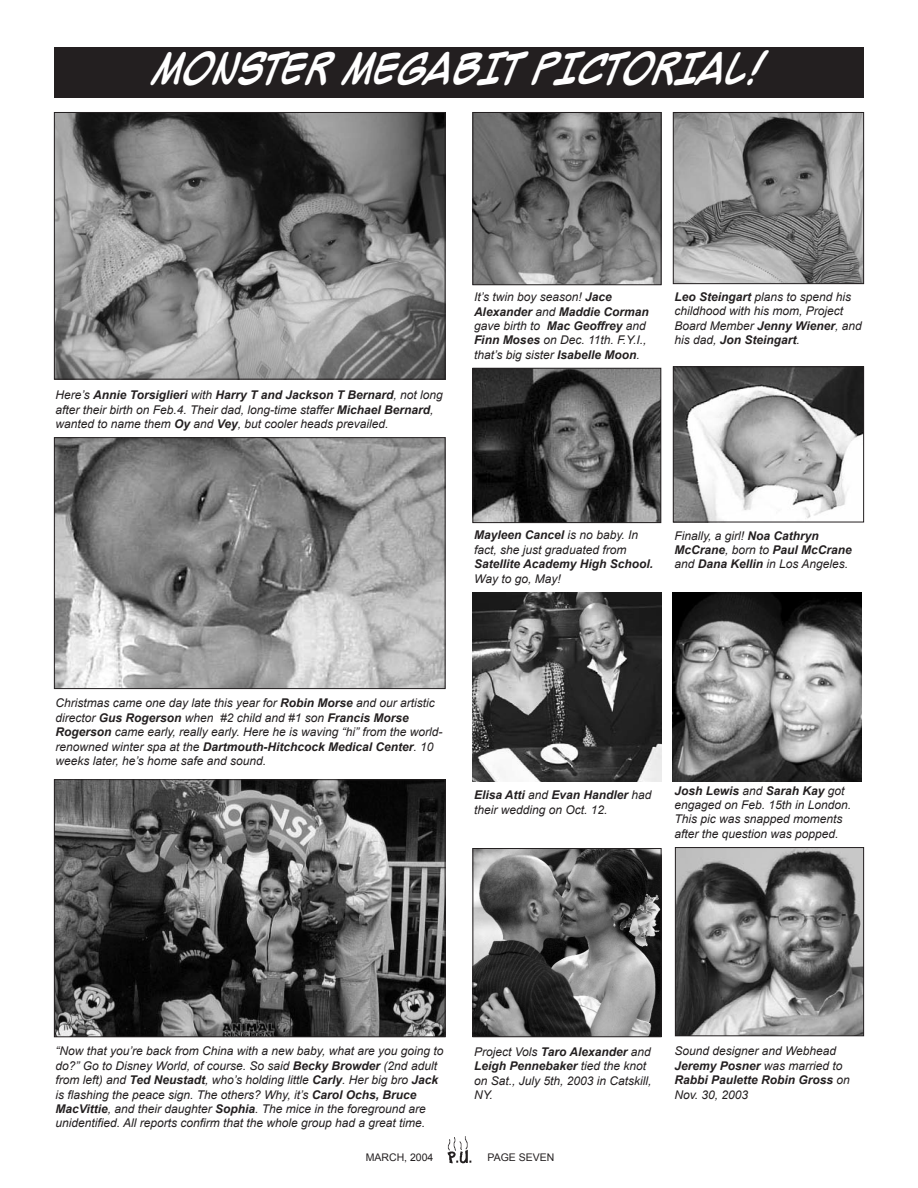
<style>
.page{position:relative;width:918px;height:1188px;background:#fff}
.page>*{position:absolute;margin:0;border:0;box-sizing:border-box;transform-origin:0 0}
.t1{font:700 36px "Mighty Zeo 20";color:#fff}
.t2{font:italic 12px/14.4px "Arial";color:#231f20}
.t3{font:italic 700 12px/14.4px "Arial";color:#231f20}
.t4{font:10.5px "Arial";color:#231f20}
.s1{font-weight:700}
.s2{font-weight:400}
</style>
<div class="page">
<img style="left:56px;top:114px;width:388px;height:264px">
<div style="left:54px;top:112px;width:392px;height:268px;border:1px solid #231f20"></div>
<img style="left:675px;top:114px;width:187px;height:168px">
<div style="left:673px;top:112px;width:191px;height:172px;border:1px solid #231f20"></div>
<img style="left:56px;top:781px;width:388px;height:254px">
<div style="left:54px;top:779px;width:392px;height:258px;border:1px solid #231f20"></div>
<img style="left:677px;top:849px;width:185px;height:185px">
<div style="left:675px;top:847px;width:189px;height:189px;border:1px solid #231f20"></div>
<img style="left:474px;top:114px;width:186px;height:169px">
<div style="left:472px;top:112px;width:190px;height:173px;border:1px solid #231f20"></div>
<img style="left:474px;top:370px;width:185px;height:151px">
<div style="left:472px;top:368px;width:189px;height:155px;border:1px solid #231f20"></div>
<img style="left:474px;top:850px;width:186px;height:185px">
<div style="left:472px;top:848px;width:190px;height:189px;border:1px solid #231f20"></div>
<img style="left:675px;top:368px;width:187px;height:152px">
<div style="left:673px;top:366px;width:191px;height:156px;border:1px solid #231f20"></div>
<div style="left:54px;top:47px;width:810px;height:51px;background:#231f20"></div>
<img style="left:472px;top:593px;width:190px;height:189px">
<img style="left:673px;top:593px;width:189px;height:189px">
<img style="left:56px;top:439px;width:388px;height:248px">
<div style="left:54px;top:437px;width:392px;height:252px;border:1px solid #231f20"></div>
<img style="left:447px;top:1136px;width:24px;height:28px">
<h1 class="t1" style="left:154px;top:53px;width:612px">MONSTER MEGABIT PICTORIAL!</h1>
<p class="t2" style="left:56px;top:388px;width:389px">Here’s <span class="s1">Annie Torsiglieri</span> with <span class="s1">Harry T and Jackson T Bernard</span>, not long after their birth on Feb.4. Their dad, long-time staffer <span class="s1">Michael Bernard</span>, wanted to name them <span class="s1">Oy</span> and <span class="s1">Vey</span>, but cooler heads prevailed.</p>
<p class="t2" style="left:474px;top:290px;width:176px">It’s twin boy season! <span class="s1">Jace<br>Alexander</span> and <span class="s1">Maddie Corman </span>gave birth to <span class="s1">Mac Geoffrey</span> and<br><span class="s1">Finn Moses</span> on Dec. 11th. F.Y.I., that’s big sister <span class="s1">Isabelle Moon</span>.</p>
<p class="t2" style="left:674px;top:290px;width:189px"><span class="s1">Leo Steingart</span> plans to spend his childhood with his mom, Project<br>Board Member <span class="s1">Jenny Wiener</span>, and his dad, <span class="s1">Jon Steingart</span>.</p>
<p class="t2" style="left:474px;top:528px;width:165px"><span class="s1">Mayleen Cancel</span> is no baby. In fact, she just graduated from</p>
<p class="t3" style="left:474px;top:557px;width:180px">Satellite Academy High School.</p>
<p class="t2" style="left:474px;top:571px;width:88px">Way to go, May!</p>
<p class="t3" style="left:674px;top:528px;width:179px"><span class="s2">Finally, a girl!</span> Noa Cathryn<br>McCrane<span class="s2">, born to</span> Paul McCrane <span class="s2">and</span> Dana Kellin <span class="s2">in Los Angeles.</span></p>
<p class="t2" style="left:56px;top:696px;width:388px">Christmas came one day late this year for <span class="s1">Robin Morse</span> and our artistic director <span class="s1">Gus Rogerson</span> when #2 child and #1 son <span class="s1">Francis Morse Rogerson</span> came early, really early. Here he is waving “hi” from the world&shy;renowned winter spa at the <span class="s1">Dartmouth-Hitchcock Medical Center</span>. 10 weeks later, he’s home safe and sound.</p>
<p class="t2" style="left:474px;top:788px;width:179px"><span class="s1">Elisa Atti</span> and <span class="s1">Evan Handler</span> had their wedding on Oct. 12.</p>
<p class="t2" style="left:674px;top:783px;width:178px"><span class="s1">Josh Lewis</span> and <span class="s1">Sarah Kay</span> got engaged on Feb. 15th in London.<br>This pic was snapped moments after the question was popped.</p>
<p class="t2" style="left:56px;top:1044px;width:389px">“Now that you’re back from China with a new baby, what are you going to do?” Go to Disney World, of course. So said <span class="s1">Becky Browder</span> (2nd adult from left) and <span class="s1">Ted Neustadt</span>, who’s holding little <span class="s1">Carly</span>. Her big bro <span class="s1">Jack </span>is flashing the peace sign. The others? Why, it’s <span class="s1">Carol Ochs, Bruce MacVittie</span>, and their daughter <span class="s1">Sophia</span>. The mice in the foreground are unidentified. All reports confirm that the whole group had a great time.</p>
<p class="t2" style="left:474px;top:1044px;width:179px">Project Vols <span class="s1">Taro Alexander</span> and<br><span class="s1">Leigh Pennebaker</span> tied the knot on Sat., July 5th, 2003 in Catskill,<br>NY.</p>
<p class="t4" style="left:366px;top:1151px;width:69px">MARCH, 2004</p>
<p class="t4" style="left:488px;top:1151px;width:68px">PAGE sEVEn</p>
<p class="t2" style="left:674px;top:1044px;width:177px">Sound designer and Webhead<br><span class="s1">Jeremy Posner</span> was married to<br><span class="s1">Rabbi Paulette Robin Gross</span> on<br>Nov. 30, 2003</p>
</div>
